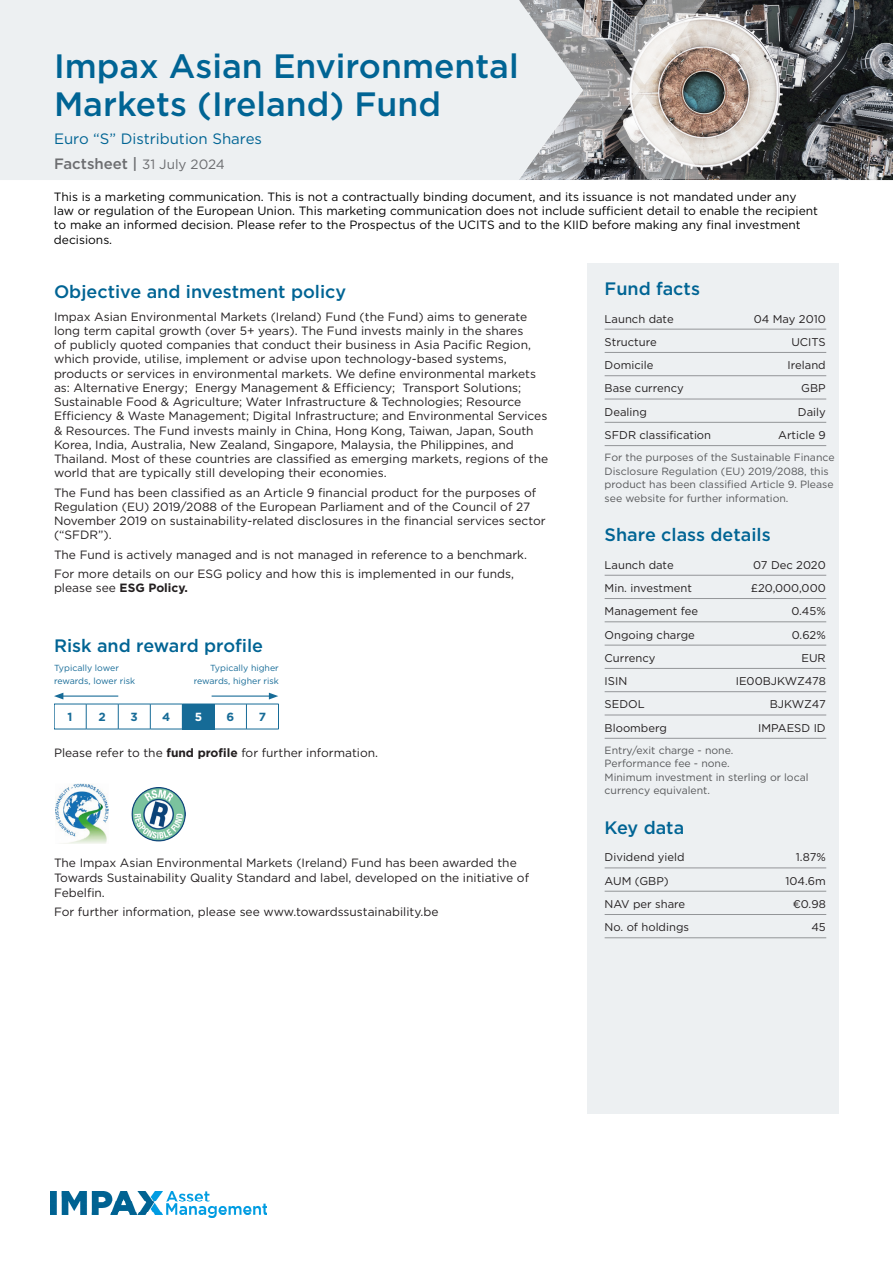
<style>
.page{position:relative;width:893px;height:1263px;background:#fff}
.page>*{position:absolute;margin:0;border:0;box-sizing:border-box;transform-origin:0 0}
.t1{font:500 33.75px/38.4px "Gotham";color:#006494}
.t2{font:500 18px "Gotham";color:#006494}
.t3{font:15px/25px "Gotham";color:#006494}
.t4{font:12px/14.2px "Gotham";color:#231f20}
.t5{font:12px/14.2px "Gotham";color:#000}
.t6{font:700 12px "Gotham";color:#231f20}
.t7{font:700 11.7px "Gotham";color:#166b97}
.t8{font:700 11.7px "Gotham";color:#fff}
.t9{font:11.25px "Gotham";color:#231f20}
.t10{font:10.5px/13.5px "Gotham";color:#57585a}
.t11{font:8.85px/12.3px "Gotham";color:#166b97}
.s1{font-weight:500;color:#6c6d70}
.s2{font-size:13.5px;color:#6c6d70}
.s3{font-weight:400}
.s4{font-weight:700}
</style>
<div class="page">
<div style="left:0;top:0;width:519px;height:180px;background:#edf0f2"></div>
<img style="left:519px;top:0;width:374px;height:180px">
<svg style="left:518px;top:0;width:187px;height:179px;background:#b1afaf"></svg>
<div style="left:182px;top:704px;width:32px;height:25px;background:#166b97"></div>
<svg style="left:214px;top:705px;width:1px;height:24px"></svg>
<svg style="left:246px;top:705px;width:1px;height:24px"></svg>
<hr style="left:214px;top:704px;width:32px;height:1px;background:#166b97">
<hr style="left:246px;top:704px;width:33px;height:1px;background:#166b97">
<hr style="left:182px;top:729px;width:32px;height:1px;background:#166b97">
<hr style="left:214px;top:729px;width:32px;height:1px;background:#166b97">
<hr style="left:246px;top:729px;width:33px;height:1px;background:#166b97">
<hr style="left:54px;top:704px;width:32px;height:1px;background:#166b97">
<hr style="left:54px;top:729px;width:32px;height:1px;background:#166b97">
<hr style="left:86px;top:704px;width:32px;height:1px;background:#166b97">
<hr style="left:86px;top:729px;width:32px;height:1px;background:#166b97">
<svg style="left:86px;top:704px;width:1px;height:25px"></svg>
<hr style="left:118px;top:704px;width:32px;height:1px;background:#166b97">
<hr style="left:118px;top:729px;width:32px;height:1px;background:#166b97">
<svg style="left:118px;top:704px;width:1px;height:25px"></svg>
<hr style="left:150px;top:704px;width:32px;height:1px;background:#166b97">
<hr style="left:150px;top:729px;width:32px;height:1px;background:#166b97">
<svg style="left:150px;top:704px;width:1px;height:25px"></svg>
<hr style="left:61px;top:695px;width:57px;height:2px;background:#166b97">
<svg style="left:54px;top:693px;width:9px;height:36px"></svg>
<hr style="left:212px;top:695px;width:59px;height:2px;background:#166b97">
<svg style="left:269px;top:693px;width:10px;height:36px"></svg>
<img style="left:56px;top:784px;width:53px;height:59px">
<img style="left:132px;top:788px;width:54px;height:54px">
<img style="left:51px;top:1191px;width:216px;height:26px">
<div style="left:588px;top:264px;width:251px;height:850px;background:#edf0f2"></div>
<hr style="left:605px;top:329px;width:221px;height:1px;background:#939598">
<hr style="left:605px;top:352px;width:221px;height:1px;background:#939598">
<hr style="left:605px;top:375px;width:221px;height:1px;background:#939598">
<hr style="left:605px;top:399px;width:221px;height:1px;background:#939598">
<hr style="left:605px;top:422px;width:221px;height:1px;background:#939598">
<hr style="left:605px;top:445px;width:221px;height:1px;background:#939598">
<hr style="left:605px;top:575px;width:221px;height:1px;background:#939598">
<hr style="left:605px;top:598px;width:221px;height:1px;background:#939598">
<hr style="left:605px;top:621px;width:221px;height:1px;background:#939598">
<hr style="left:605px;top:645px;width:221px;height:1px;background:#939598">
<hr style="left:605px;top:668px;width:221px;height:1px;background:#939598">
<hr style="left:605px;top:691px;width:221px;height:1px;background:#939598">
<hr style="left:605px;top:715px;width:221px;height:1px;background:#939598">
<hr style="left:605px;top:738px;width:221px;height:1px;background:#939598">
<hr style="left:605px;top:868px;width:221px;height:1px;background:#939598">
<hr style="left:605px;top:891px;width:221px;height:1px;background:#939598">
<hr style="left:605px;top:914px;width:221px;height:1px;background:#939598">
<hr style="left:605px;top:937px;width:221px;height:1px;background:#939598">
<h1 class="t1" style="left:54px;top:46px;width:466px">Impax Asian Environmental<br>Markets (Ireland) Fund</h1>
<p class="t3" style="left:54px;top:126px;width:210px">Euro “S” Distribution Shares<br><span class="s1">Factsheet |</span> <span class="s2">31 July 2024</span></p>
<p class="t5" style="left:54px;top:189px;width:765px">This is a marketing communication. This is not a contractually binding document, and its issuance is not mandated under any law or regulation of the European Union. This marketing communication does not include sufficient detail to enable the recipient to make an informed decision. Please refer to the Prospectus of the UCITS and to the KIID before making any final investment decisions.</p>
<h2 class="t2" style="left:54px;top:280px;width:294px">Objective and investment policy</h2>
<p class="t4" style="left:54px;top:309px;width:496px">Impax Asian Environmental Markets (Ireland) Fund (the Fund) aims to generate long term capital growth (over 5+ years). The Fund invests mainly in the shares<br>of publicly quoted companies that conduct their business in Asia Pacific Region, which provide, utilise, implement or advise upon technology-based systems, products or services in environmental markets. We define environmental markets as: Alternative Energy; Energy Management &amp; Efficiency; Transport Solutions; Sustainable Food &amp; Agriculture; Water Infrastructure &amp; Technologies; Resource Efficiency &amp; Waste Management; Digital Infrastructure; and Environmental Services &amp; Resources. The Fund invests mainly in China, Hong Kong, Taiwan, Japan, South Korea, India, Australia, New Zealand, Singapore, Malaysia, the Philippines, and Thailand. Most of these countries are classified as emerging markets, regions of the world that are typically still developing their economies.</p>
<p class="t4" style="left:54px;top:485px;width:493px">The Fund has been classified as an Article 9 financial product for the purposes of Regulation (EU) 2019/2088 of the European Parliament and of the Council of 27<br>November 2019 on sustainability-related disclosures in the financial services sector (“SFDR”).</p>
<p class="t4" style="left:54px;top:545px;width:474px;line-height:19.4px">The Fund is actively managed and is not managed in reference to a benchmark.<br>For more details on our ESG policy and how this is implemented in our funds,</p>
<p class="t6" style="left:54px;top:580px;width:135px"><span class="s3">please see</span> ESG Policy.</p>
<h2 class="t2" style="left:54px;top:634px;width:211px">Risk and reward profile</h2>
<p class="t11" style="left:54px;top:662px;width:83px">Typically lower rewards, lower risk</p>
<p class="t11" style="left:194px;top:662px;width:87px;text-align:right">Typically higher rewards, higher risk</p>
<p class="t7" style="left:68px;top:709px;width:6px">1</p>
<p class="t7" style="left:99px;top:709px;width:9px">2</p>
<p class="t7" style="left:131px;top:709px;width:9px">3</p>
<p class="t7" style="left:162px;top:709px;width:10px">4</p>
<p class="t8" style="left:195px;top:709px;width:9px">5</p>
<p class="t7" style="left:227px;top:709px;width:9px">6</p>
<p class="t7" style="left:259px;top:709px;width:9px">7</p>
<p class="t4" style="left:54px;top:745px;width:326px">Please refer to the <span class="s4">fund profile</span> for further information.</p>
<p class="t4" style="left:54px;top:855px;width:477px;line-height:15px">The Impax Asian Environmental Markets (Ireland) Fund has been awarded the<br>Towards Sustainability Quality Standard and label, developed on the initiative of<br>Febelfin.</p>
<p class="t4" style="left:54px;top:905px;width:386px">For further information, please see www.towardssustainability.be</p>
<h2 class="t2" style="left:605px;top:277px;width:97px">Fund facts</h2>
<p class="t9" style="left:605px;top:311px;width:71px">Launch date</p>
<p class="t9" style="left:754px;top:311px;width:73px">04 May 2010</p>
<p class="t9" style="left:605px;top:335px;width:54px">Structure</p>
<p class="t9" style="left:791px;top:335px;width:36px">UCITS</p>
<p class="t9" style="left:605px;top:358px;width:50px">Domicile</p>
<p class="t9" style="left:788px;top:358px;width:40px">Ireland</p>
<p class="t9" style="left:605px;top:381px;width:81px">Base currency</p>
<p class="t9" style="left:801px;top:381px;width:26px">GBP</p>
<p class="t9" style="left:605px;top:405px;width:44px">Dealing</p>
<p class="t9" style="left:798px;top:405px;width:29px">Daily</p>
<p class="t9" style="left:605px;top:428px;width:108px">SFDR classification</p>
<p class="t9" style="left:778px;top:428px;width:49px">Article 9</p>
<p class="t10" style="left:605px;top:450px;width:231px">For the purposes of the Sustainable Finance Disclosure Regulation (EU) 2019/2088, this product has been classified Article 9. Please see website for further information.</p>
<h2 class="t2" style="left:605px;top:523px;width:168px">Share class details</h2>
<p class="t9" style="left:605px;top:557px;width:71px">Launch date</p>
<p class="t9" style="left:753px;top:557px;width:74px">07 Dec 2020</p>
<p class="t9" style="left:605px;top:581px;width:89px">Min. investment</p>
<p class="t9" style="left:751px;top:581px;width:76px">£20,000,000</p>
<p class="t9" style="left:605px;top:604px;width:95px">Management fee</p>
<p class="t9" style="left:791px;top:604px;width:36px">0.45%</p>
<p class="t9" style="left:605px;top:627px;width:92px">Ongoing charge</p>
<p class="t9" style="left:792px;top:627px;width:35px">0.62%</p>
<p class="t9" style="left:605px;top:651px;width:52px">Currency</p>
<p class="t9" style="left:801px;top:651px;width:26px">EUR</p>
<p class="t9" style="left:605px;top:674px;width:24px">ISIN</p>
<p class="t9" style="left:736px;top:674px;width:91px">IE00BJKWZ478</p>
<p class="t9" style="left:605px;top:697px;width:42px">SEDOL</p>
<p class="t9" style="left:770px;top:697px;width:58px">BJKWZ47</p>
<p class="t9" style="left:605px;top:720px;width:64px">Bloomberg</p>
<p class="t9" style="left:758px;top:720px;width:69px">IMPAESD ID</p>
<p class="t10" style="left:605px;top:743px;width:205px">Entry/exit charge - none.<br>Performance fee - none.<br>Minimum investment in sterling or local currency equivalent.</p>
<h2 class="t2" style="left:605px;top:816px;width:81px">Key data</h2>
<p class="t9" style="left:605px;top:850px;width:81px">Dividend yield</p>
<p class="t9" style="left:796px;top:850px;width:31px">1.87%</p>
<p class="t9" style="left:605px;top:873px;width:66px">AUM (GBP)</p>
<p class="t9" style="left:785px;top:873px;width:42px">104.6m</p>
<p class="t9" style="left:605px;top:897px;width:82px">NAV per share</p>
<p class="t9" style="left:793px;top:897px;width:35px">€0.98</p>
<p class="t9" style="left:605px;top:920px;width:86px">No. of holdings</p>
<p class="t9" style="left:811px;top:920px;width:16px">45</p>
</div>
